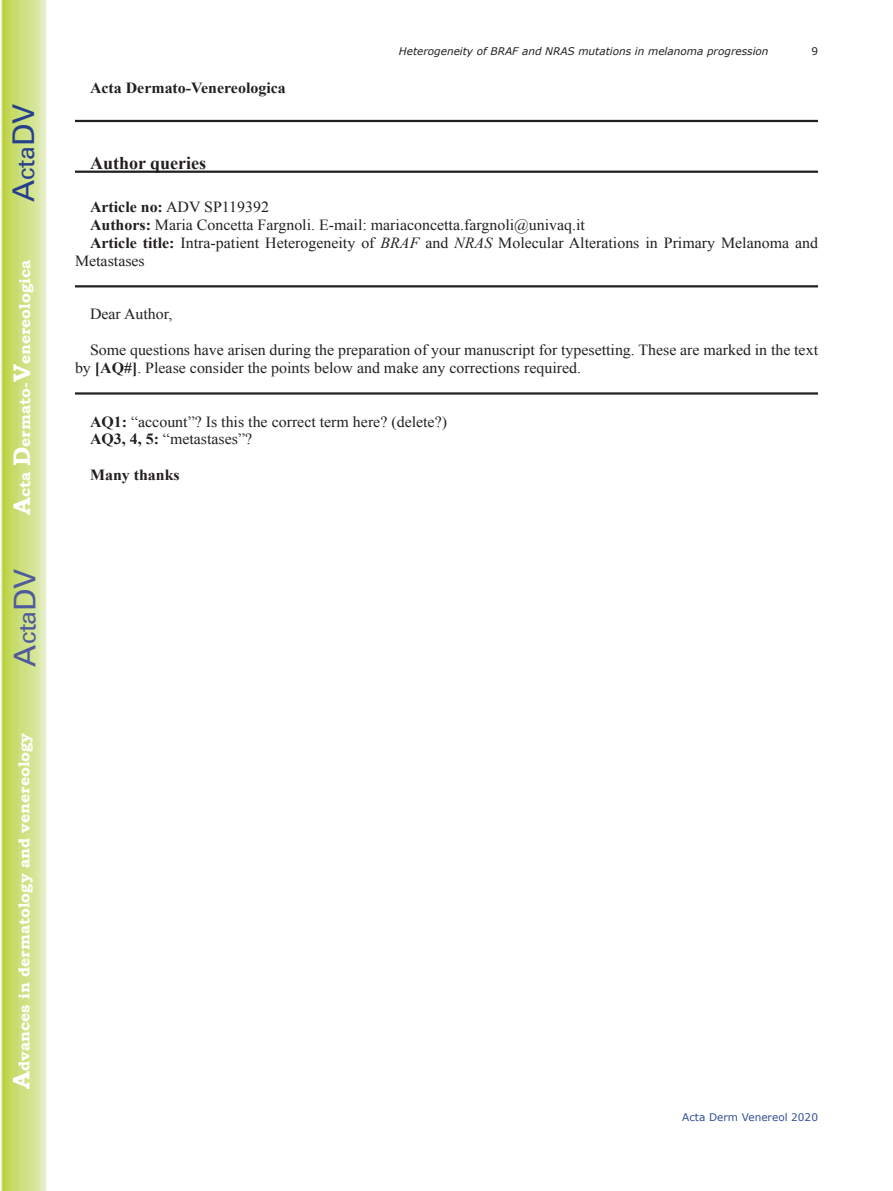
<style>
.page{position:relative;width:893px;height:1191px;background:#fff}
.page>*{position:absolute;margin:0;border:0;box-sizing:border-box;transform-origin:0 0}
.t1{font:30px "Univers";color:#4d5a9e}
.t2{font:30px "Univers";color:#253f8e}
.t3{font:700 18px "Times New Roman";color:#231f20}
.t4{font:15.45px/17.9px "Times New Roman";color:#231f20}
.t5{font:700 15.45px "Bookman Old Style";color:#fff}
.t6{font:700 15.45px "Times New Roman";color:#231f20}
.t7{font:italic 10.5px "Verdana";color:#231f20}
.t8{font:10.5px "Verdana";color:#324f95}
.t9{font:10.5px "Verdana";color:#231f20}
.s1{font-size:24px}
.s2{font-weight:700}
.s3{font-style:italic}
</style>
<div class="page">
<svg style="left:1px;top:0;width:45px;height:1191px;background:#cfe084"></svg>
<hr style="left:75px;top:120px;width:743px;height:2px;background:#231f20">
<hr style="left:75px;top:171px;width:743px;height:2px;background:#231f20">
<hr style="left:75px;top:285px;width:743px;height:2px;background:#231f20">
<hr style="left:75px;top:392px;width:743px;height:2px;background:#231f20">
<h1 class="t2" style="left:6px;top:202px;width:100px;rotate:-90deg">A<span class="s1">cta</span>DV</h1>
<p class="t5" style="left:15px;top:515px;width:257px;rotate:-90deg"><span class="s1">A</span>cta <span class="s1">D</span>ermato-<span class="s1">V</span>enereologica</p>
<h1 class="t1" style="left:7px;top:666px;width:100px;rotate:-90deg">A<span class="s1">cta</span>DV</h1>
<p class="t5" style="left:15px;top:1088px;width:357px;rotate:-90deg"><span class="s1">A</span>dvances in dermatology and venereology</p>
<p class="t6" style="left:90px;top:77px;width:197px">Acta Dermato-Venereologica</p>
<p class="t7" style="left:399px;top:44px;width:371px">Heterogeneity of BRAF and NRAS mutations in melanoma progression</p>
<p class="t9" style="left:811px;top:44px;width:8px">9</p>
<p class="t3" style="left:90px;top:151px;width:118px">Author queries</p>
<p class="t4" style="left:90px;top:198px;width:181px"><span class="s2">Article no:</span> ADV SP119392</p>
<p class="t4" style="left:90px;top:216px;width:496px"><span class="s2">Authors:</span> Maria Concetta Fargnoli. E-mail: mariaconcetta.fargnoli@univaq.it</p>
<p class="t4" style="left:90px;top:234px;width:730px"><span class="s2">Article title:</span> Intra-patient Heterogeneity of <span class="s3">BRAF</span> and <span class="s3">NRAS</span> Molecular Alterations in Primary Melanoma and</p>
<p class="t4" style="left:75px;top:251px;width:71px">Metastases</p>
<p class="t4" style="left:90px;top:305px;width:84px">Dear Author,</p>
<p class="t4" style="left:75px;top:341px;width:745px;text-indent:15px">Some questions have arisen during the preparation of your manuscript for typesetting. These are marked in the text by <span class="s2">[AQ#]</span>. Please consider the points below and make any corrections required.</p>
<p class="t4" style="left:90px;top:412px;width:359px"><span class="s2">AQ1:</span> “account”? Is this the correct term here? (delete?)<br><span class="s2">AQ3, 4, 5:</span> “metastases”?</p>
<p class="t6" style="left:90px;top:464px;width:91px">Many thanks</p>
<p class="t8" style="left:682px;top:1110px;width:137px">Acta Derm Venereol 2020</p>
</div>
